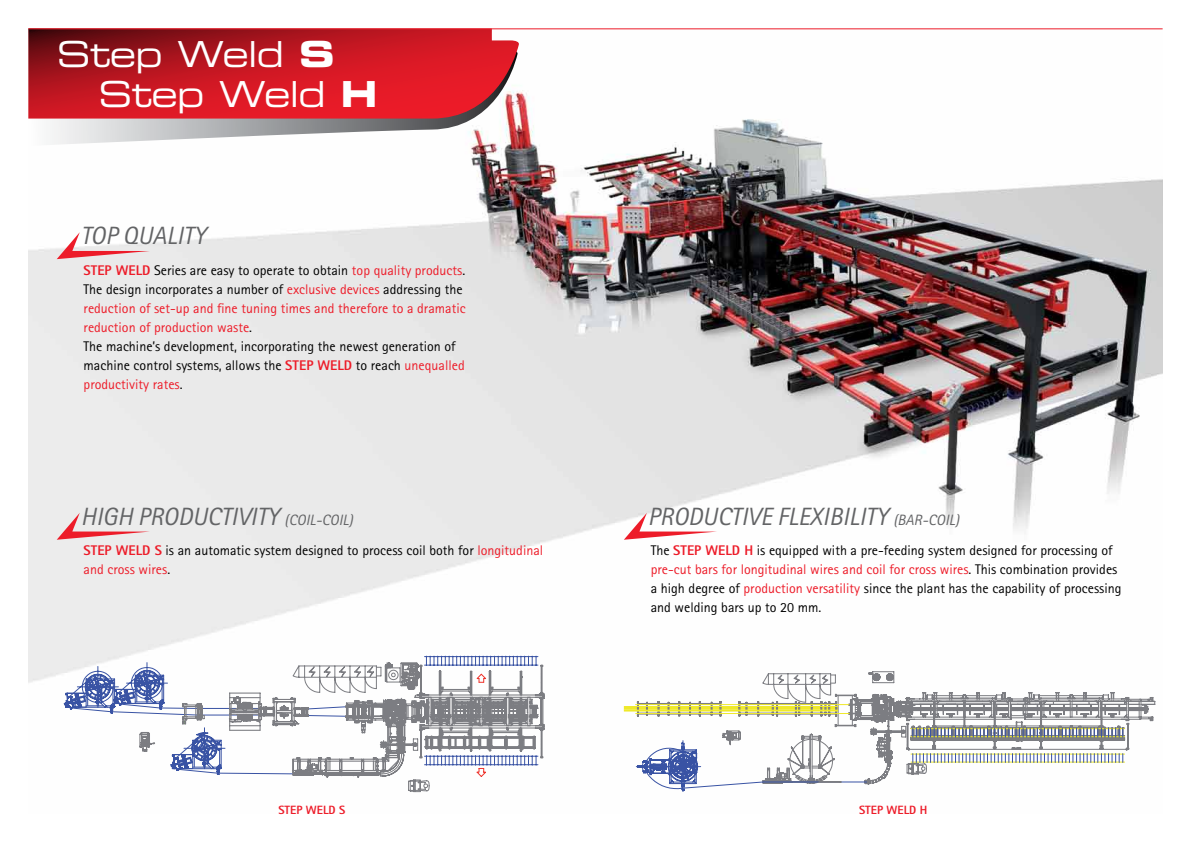
<style>
.page{position:relative;width:1191px;height:842px;background:#fff}
.page>*{position:absolute;margin:0;border:0;box-sizing:border-box;transform-origin:0 0}
.t1{font:35.9px/40px "Eurostile LT Std Ex 2";letter-spacing:-.02em;color:#fff;scale:.96 1}
.t2{font:italic 25px "Rotis Sans Serif Std";color:#636466}
.t3{font:14px/19px "Rotis Sans Serif Std";color:#000}
.t4{font:800 12px "Rotis Sans Serif Std";color:#ed1c29}
.s1{font-family:"Eurostile LT Std Bold Ex 2"}
.s2{font-weight:800;color:#ed1c29}
.s3{color:#ed1c29}
.s4{font-size:15px}
</style>
<div class="page">
<img style="left:28px;top:29px;width:1134px;height:676px">
<svg style="left:611px;top:656px;width:544px;height:136px"></svg>
<svg style="left:28px;top:119px;width:490px;height:27px"></svg>
<svg style="left:28px;top:29px;width:404px;height:90px;background:#c01722"></svg>
<svg style="left:432px;top:29px;width:87px;height:90px;background:#d8424b"></svg>
<hr style="left:28px;top:28px;width:1134px;height:1px;background:#ed1c29">
<svg style="left:57px;top:232px;width:93px;height:27px"></svg>
<svg style="left:57px;top:513px;width:93px;height:27px;background:#ecc7ca"></svg>
<svg style="left:624px;top:513px;width:93px;height:27px"></svg>
<svg style="left:63px;top:641px;width:482px;height:152px"></svg>
<h1 class="t1" style="left:98px;top:33px;width:292px;text-indent:-42px">Step Weld <span class="s1">S<br></span>Step Weld <span class="s1">H</span></h1>
<h2 class="t2" style="left:81px;top:221px;width:126px">TOP QUALITY</h2>
<p class="t3" style="left:84px;top:260px;width:383px"><span class="s2">STEP WELD</span> Series are easy to operate to obtain <span class="s3">top quality products</span>.<br>The design incorporates a number of <span class="s3">exclusive devices</span> addressing the <span class="s3">reduction of set-up and fine tuning times and therefore to a dramatic reduction of production waste</span>.<br>The machine’s development, incorporating the newest generation of machine control systems, allows the <span class="s2">STEP WELD</span> to reach <span class="s3">unequalled productivity rates</span>.</p>
<h2 class="t2" style="left:81px;top:502px;width:274px">HIGH PRODUCTIVITY <span class="s4">(COIL-COIL)</span></h2>
<h2 class="t2" style="left:648px;top:502px;width:313px">PRODUCTIVE FLEXIBILITY <span class="s4">(BAR-COIL)</span></h2>
<p class="t3" style="left:84px;top:541px;width:461px"><span class="s2">STEP WELD S</span> is an automatic system designed to process coil both for <span class="s3">longitudinal and cross wires</span>.</p>
<p class="t3" style="left:651px;top:541px;width:472px">The <span class="s2">STEP WELD H</span> is equipped with a pre-feeding system designed for processing of <span class="s3">pre-cut bars for longitudinal wires and coil for cross wires</span>. This combination provides a high degree of <span class="s3">production versatility</span> since the plant has the capability of processing and welding bars up to 20 mm.</p>
<p class="t4" style="left:278px;top:802px;width:69px">STEP WELD S</p>
<p class="t4" style="left:859px;top:802px;width:70px">STEP WELD H</p>
</div>
